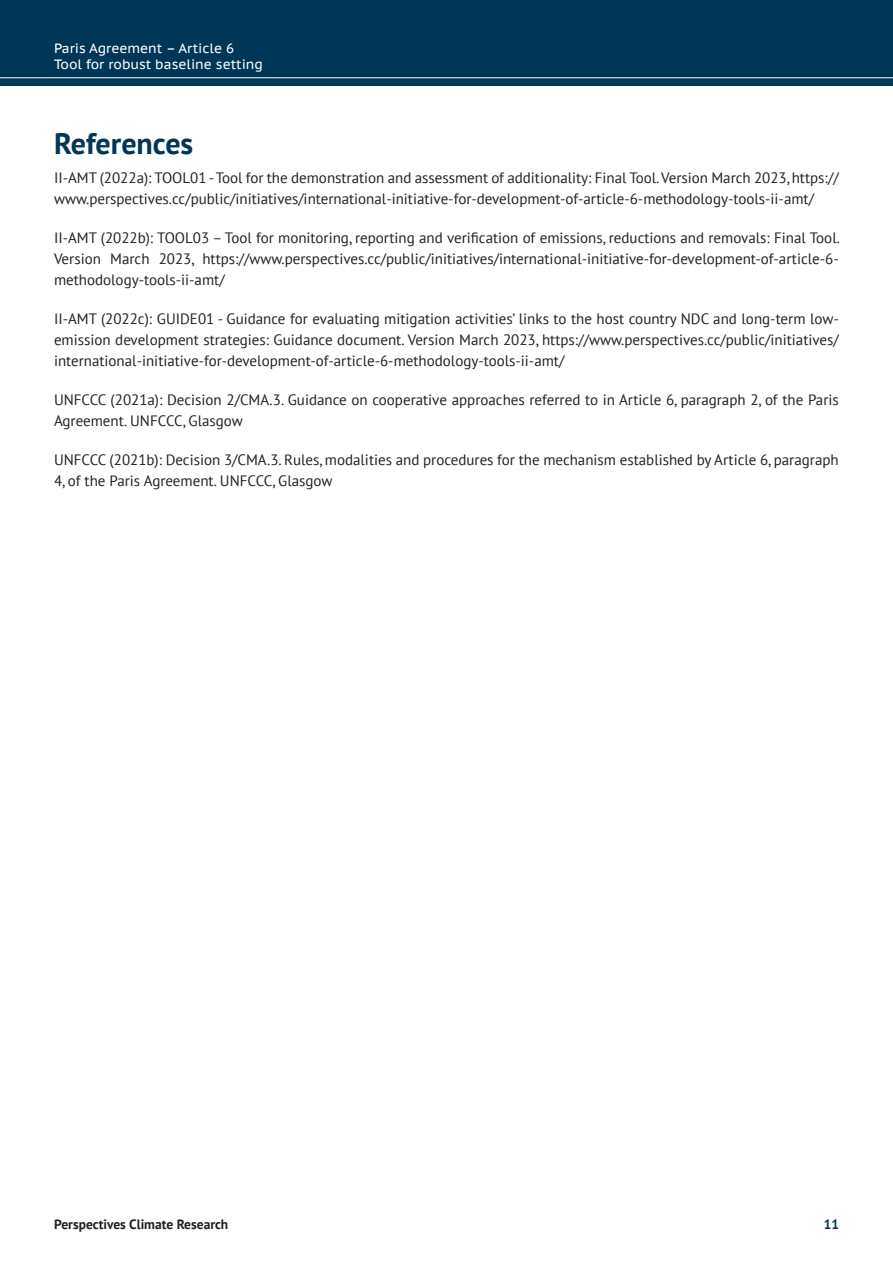
<style>
.page{position:relative;width:893px;height:1263px;background:#fff}
.page>*{position:absolute;margin:0;border:0;box-sizing:border-box;transform-origin:0 0}
.Chapter_title_Layer_0{font:700 30px "PT Sans";color:#003657}
.t1{font:15px/21px "PT Sans";color:#231f20}
.t2{font:13.5px/16.2px "PT Sans Caption";color:#fff}
.t3{font:700 13.5px "PT Sans";color:#231f20}
.t4{font:700 13.5px "PT Sans";color:#003657}
</style>
<div class="page">
<div style="left:0;top:0;width:893px;height:85px;background:#003657"></div>
<hr style="left:0;top:77px;width:893px;height:1px;background:#fff">
<p class="t2" style="left:54px;top:39px;width:211px">Paris Agreement – Article 6<br>Tool for robust baseline setting</p>
<p class="Chapter_title_Layer_0" style="left:54px;top:124px;width:141px">References</p>
<p class="t1" style="left:54px;top:166px;width:786px">II-AMT (2022a): TOOL01 - Tool for the demonstration and assessment of additionality: Final Tool. Version March 2023, https:// www.perspectives.cc/public/initiatives/international-initiative-for-development-of-article-6-methodology-tools-ii-amt/</p>
<p class="t1" style="left:54px;top:226px;width:787px;text-align:justify">II-AMT (2022b): TOOL03 – Tool for monitoring, reporting and verification of emissions, reductions and removals: Final Tool.<br>Version March 2023, https://www.perspectives.cc/public/initiatives/international-initiative-for-development-of-article-6- methodology-tools-ii-amt/</p>
<p class="t1" style="left:54px;top:307px;width:786px;text-align:justify">II-AMT (2022c): GUIDE01 - Guidance for evaluating mitigation activities’ links to the host country NDC and long-term low&shy;emission development strategies: Guidance document. Version March 2023, https://www.perspectives.cc/public/initiatives/ international-initiative-for-development-of-article-6-methodology-tools-ii-amt/</p>
<p class="t1" style="left:54px;top:388px;width:786px">UNFCCC (2021a): Decision 2/CMA.3. Guidance on cooperative approaches referred to in Article 6, paragraph 2, of the Paris<br>Agreement. UNFCCC, Glasgow</p>
<p class="t1" style="left:54px;top:448px;width:786px">UNFCCC (2021b): Decision 3/CMA.3. Rules, modalities and procedures for the mechanism established by Article 6, paragraph<br>4, of the Paris Agreement. UNFCCC, Glasgow</p>
<p class="t3" style="left:54px;top:1215px;width:176px">Perspectives Climate Research</p>
<p class="t4" style="left:824px;top:1215px;width:17px">11</p>
</div>
